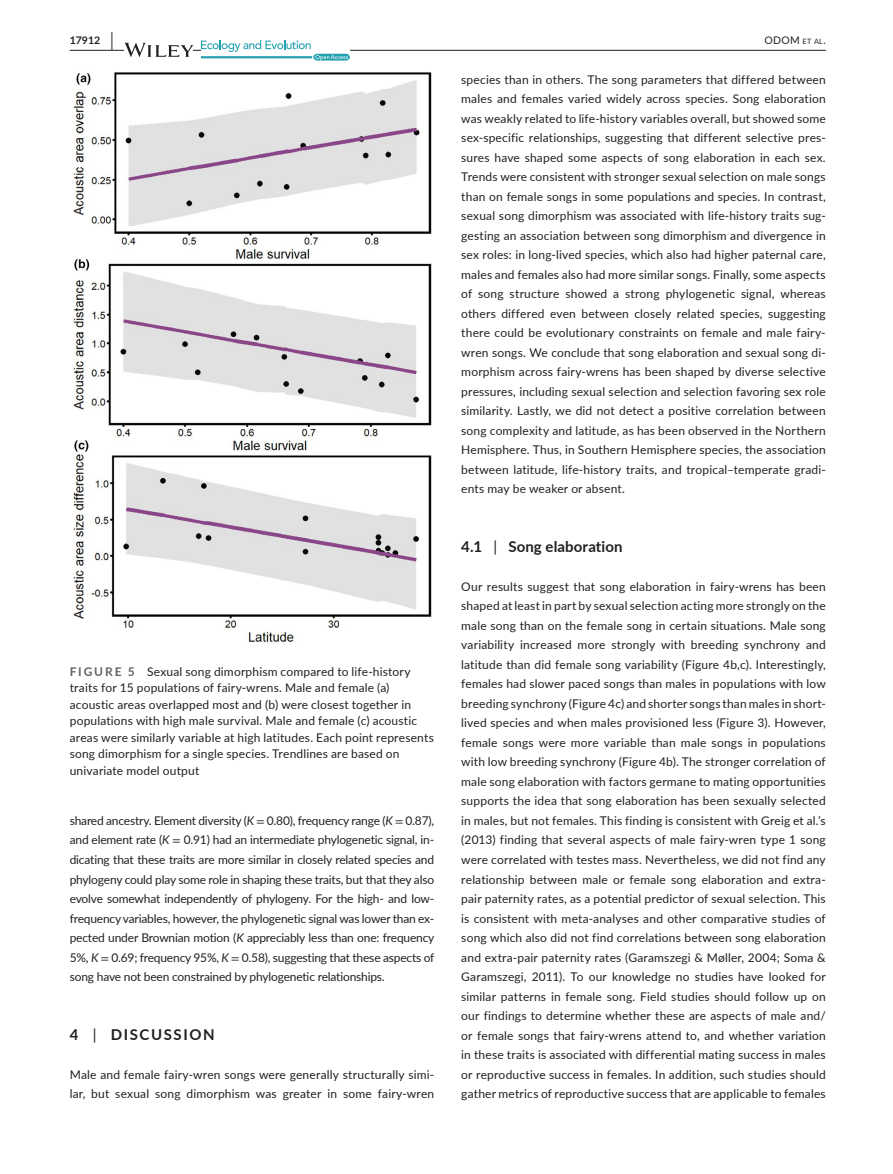
<style>
.page{position:relative;width:893px;height:1174px;background:#fff}
.page>*{position:absolute;margin:0;border:0;box-sizing:border-box;transform-origin:0 0}
.t1{font:700 15px "Lato";letter-spacing:.01em;color:#231f20}
.t2{font:700 15px "Lato";letter-spacing:.11em;color:#231f20}
.t3{font:12px/19.5px "Lato";letter-spacing:.015em;color:#231f20;text-align:justify}
.t4{font:10.5px "Lato";color:#231f20}
.t5{font:700 10.5px "Lato";color:#231f20}
.s1{font-size:19.5px}
.s2{font-size:7.35px}
.s3{font-weight:700;color:#636366}
.s4{font-style:italic}
.s5{font-family:"STIX"}
.s6{font-weight:400}
</style>
<div class="page">
<hr style="left:70px;top:50px;width:756px;height:1px;background:#231f20">
<svg style="left:125px;top:43px;width:68px;height:14px"></svg>
<svg style="left:201px;top:40px;width:149px;height:21px"></svg>
<img style="left:73px;top:72px;width:358px;height:570px">
<p class="t5" style="left:70px;top:33px;width:45px">17912 <span class="s1">|</span></p>
<p class="t4" style="left:765px;top:33px;width:63px">ODOM <span class="s2">et al</span>.</p>
<p class="t3" style="left:70px;top:662px;width:366px;line-height:16.5px;text-align:left"><span class="s3">FIGURE 5</span> Sexual song dimorphism compared to life-history traits for 15 populations of fairy-wrens. Male and female (a) acoustic areas overlapped most and (b) were closest together in populations with high male survival. Male and female (c) acoustic areas were similarly variable at high latitudes. Each point represents song dimorphism for a single species. Trendlines are based on univariate model output</p>
<p class="t3" style="left:70px;top:810px;width:366px">shared ancestry. Element diversity (<span class="s4">K</span> <span class="s5">=</span> 0.80), frequency range (<span class="s4">K</span> <span class="s5">=</span> 0.87), and element rate (<span class="s4">K</span> <span class="s5">=</span> 0.91) had an intermediate phylogenetic signal, in&shy;dicating that these traits are more similar in closely related species and phylogeny could play some role in shaping these traits, but that they also evolve somewhat independently of phylogeny. For the high- and low&shy;frequency variables, however, the phylogenetic signal was lower than ex&shy;pected under Brownian motion (<span class="s4">K</span> appreciably less than one: frequency 5%, <span class="s4">K</span> <span class="s5">=</span> 0.69; frequency 95%, <span class="s4">K</span> <span class="s5">=</span> 0.58), suggesting that these aspects of song have not been constrained by phylogenetic relationships.</p>
<p class="t2" style="left:70px;top:1023px;width:147px">4 <span class="s6">|</span> DISCUSSION</p>
<p class="t3" style="left:70px;top:1064px;width:366px">Male and female fairy-wren songs were generally structurally simi&shy;lar, but sexual song dimorphism was greater in some fairy-wren</p>
<p class="t3" style="left:461px;top:69px;width:366px">species than in others. The song parameters that differed between males and females varied widely across species. Song elaboration was weakly related to life-history variables overall, but showed some sex-specific relationships, suggesting that different selective pres&shy;sures have shaped some aspects of song elaboration in each sex.<br>Trends were consistent with stronger sexual selection on male songs than on female songs in some populations and species. In contrast, sexual song dimorphism was associated with life-history traits sug&shy;gesting an association between song dimorphism and divergence in sex roles: in long-lived species, which also had higher paternal care, males and females also had more similar songs. Finally, some aspects of song structure showed a strong phylogenetic signal, whereas others differed even between closely related species, suggesting there could be evolutionary constraints on female and male fairy&shy;wren songs. We conclude that song elaboration and sexual song di&shy;morphism across fairy-wrens has been shaped by diverse selective pressures, including sexual selection and selection favoring sex role similarity. Lastly, we did not detect a positive correlation between song complexity and latitude, as has been observed in the Northern Hemisphere. Thus, in Southern Hemisphere species, the association between latitude, life-history traits, and tropical–temperate gradi&shy;ents may be weaker or absent.</p>
<p class="t1" style="left:461px;top:535px;width:163px">4.1 <span class="s6">|</span> Song elaboration</p>
<p class="t3" style="left:461px;top:576px;width:366px">Our results suggest that song elaboration in fairy-wrens has been shaped at least in part by sexual selection acting more strongly on the male song than on the female song in certain situations. Male song variability increased more strongly with breeding synchrony and latitude than did female song variability (Figure 4b,c). Interestingly, females had slower paced songs than males in populations with low breeding synchrony (Figure 4c) and shorter songs than males in short&shy;lived species and when males provisioned less (Figure 3). However, female songs were more variable than male songs in populations with low breeding synchrony (Figure 4b). The stronger correlation of male song elaboration with factors germane to mating opportunities supports the idea that song elaboration has been sexually selected in males, but not females. This finding is consistent with Greig et al.’s (2013) finding that several aspects of male fairy-wren type 1 song were correlated with testes mass. Nevertheless, we did not find any relationship between male or female song elaboration and extra&shy;pair paternity rates, as a potential predictor of sexual selection. This is consistent with meta-analyses and other comparative studies of song which also did not find correlations between song elaboration and extra-pair paternity rates (Garamszegi &amp; Møller, 2004; Soma &amp; Garamszegi, 2011). To our knowledge no studies have looked for similar patterns in female song. Field studies should follow up on our findings to determine whether these are aspects of male and/ or female songs that fairy-wrens attend to, and whether variation in these traits is associated with differential mating success in males or reproductive success in females. In addition, such studies should gather metrics of reproductive success that are applicable to females</p>
</div>
